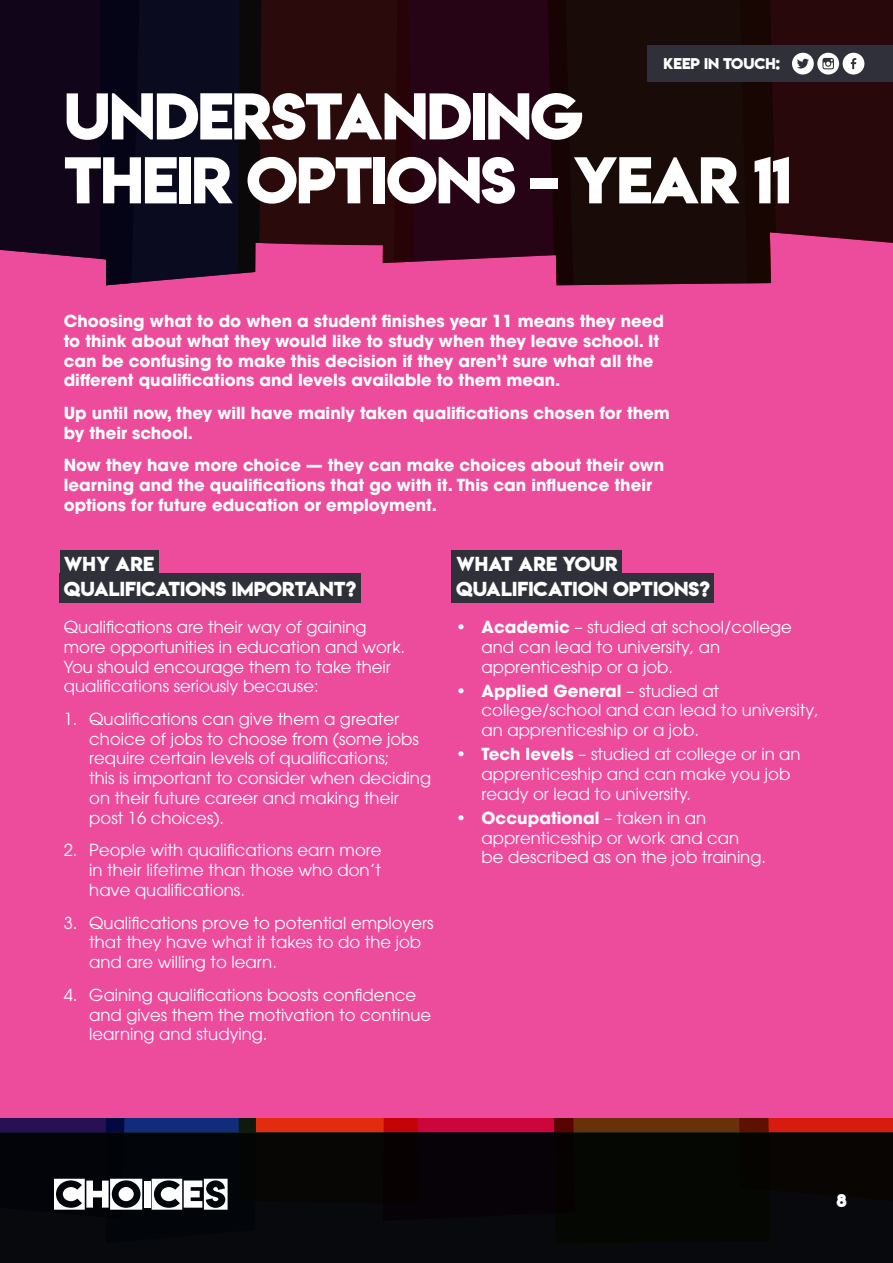
<style>
.page{position:relative;width:893px;height:1263px;background:#ed4c9c}
.page>*{position:absolute;margin:0;border:0;box-sizing:border-box;transform-origin:0 0}
.t1{font:58.5px/63.9px "Lemon Milkbold";letter-spacing:-.03em;color:#fff}
.t2{font:18px "Lemon Milkbold";color:#fff}
.t3{font:16.5px/19.8px "ITC Avant Garde Pro";color:#fff}
.t4{font:700 16.5px/19.8px "ITC Avant Garde Pro";color:#fff}
.t5{font:16.5px "Lemon Milkbold";color:#fff}
.t6{font:13.8px "Lemon Milkbold";color:#fff}
.s1{font-weight:700}
</style>
<div class="page">
<div style="left:60px;top:551px;width:98px;height:25px;background:#2f303a"></div>
<div style="left:60px;top:573px;width:301px;height:30px;background:#2f303a"></div>
<div style="left:452px;top:551px;width:170px;height:25px;background:#2f303a"></div>
<div style="left:452px;top:573px;width:262px;height:30px;background:#2f303a"></div>
<div style="left:0;top:1133px;width:893px;height:130px;background:#08090d"></div>
<svg style="left:0;top:1118px;width:893px;height:125px"></svg>
<div style="left:0;top:0;width:100px;height:259px;background:#110619"></div>
<svg style="left:100px;top:0;width:136px;height:285px;background:#0e0a1f"></svg>
<svg style="left:236px;top:0;width:151px;height:274px;background:#370f18"></svg>
<svg style="left:387px;top:0;width:156px;height:263px;background:#290514"></svg>
<div style="left:543px;top:0;width:190px;height:285px;background:#190b07"></div>
<svg style="left:733px;top:0;width:160px;height:284px;background:#40111d"></svg>
<div style="left:647px;top:46px;width:246px;height:36px;background:#2f303a"></div>
<div style="left:792px;top:53px;width:22px;height:22px;background:#fff;border-radius:50%"></div>
<svg style="left:797px;top:59px;width:12px;height:10px"></svg>
<svg style="left:817px;top:53px;width:22px;height:22px"></svg>
<svg style="left:822px;top:58px;width:12px;height:11px"></svg>
<div style="left:843px;top:53px;width:21px;height:22px;background:#fff;border-radius:50%"></div>
<svg style="left:851px;top:58px;width:5px;height:11px"></svg>
<p class="t6" style="left:663px;top:53px;width:118px">KEEP IN TOUCH:</p>
<p class="t1" style="left:64px;top:84px;width:729px">UNDERSTANDING<br>THEIR OPTIONS – YEAR 11</p>
<p class="t4" style="left:64px;top:311px;width:602px">Choosing what to do when a student finishes year 11 means they need to think about what they would like to study when they leave school. It can be confusing to make this decision if they aren’t sure what all the different qualifications and levels available to them mean.</p>
<p class="t4" style="left:64px;top:403px;width:608px">Up until now, they will have mainly taken qualifications chosen for them by their school.</p>
<p class="t4" style="left:64px;top:455px;width:602px">Now they have more choice — they can make choices about their own learning and the qualifications that go with it. This can influence their options for future education or employment.</p>
<p class="t2" style="left:64px;top:551px;width:92px">WHY ARE</p>
<p class="t2" style="left:64px;top:576px;width:294px">QUALIFICATIONS IMPORTANT?</p>
<p class="t3" style="left:64px;top:617px;width:343px">Qualifications are their way of gaining more opportunities in education and work.<br>You should encourage them to take their qualifications seriously because:</p>
<p class="t3" style="left:89px;top:709px;width:343px;text-indent:-26px">1. Qualifications can give them a greater choice of jobs to choose from (some jobs require certain levels of qualifications;<br>this is important to consider when deciding on their future career and making their post 16 choices).</p>
<p class="t3" style="left:89px;top:840px;width:294px;text-align:justify;text-indent:-25px">2. People with qualifications earn more in their lifetime than those who don’t have qualifications.</p>
<p class="t3" style="left:89px;top:912px;width:346px;text-indent:-26px">3. Qualifications prove to potential employers that they have what it takes to do the job and are willing to learn.</p>
<p class="t3" style="left:89px;top:985px;width:343px;text-indent:-26px">4. Gaining qualifications boosts confidence and gives them the motivation to continue learning and studying.</p>
<p class="t2" style="left:456px;top:551px;width:163px">WHAT ARE YOUR</p>
<p class="t2" style="left:456px;top:576px;width:255px">QUALIFICATION OPTIONS?</p>
<p class="t3" style="left:481px;top:617px;width:312px;text-indent:-26px">• <span class="s1">Academic</span> – studied at school/college and can lead to university, an apprenticeship or a job.</p>
<p class="t3" style="left:481px;top:680px;width:339px;text-indent:-26px">• <span class="s1">Applied General</span> – studied at college/school and can lead to university, an apprenticeship or a job.</p>
<p class="t3" style="left:481px;top:744px;width:321px;text-indent:-26px">• <span class="s1">Tech levels</span> – studied at college or in an apprenticeship and can make you job ready or lead to university.</p>
<p class="t3" style="left:481px;top:808px;width:286px;text-indent:-26px">• <span class="s1">Occupational</span> – taken in an apprenticeship or work and can<br>be described as on the job training.</p>
<p class="t5" style="left:836px;top:1188px;width:12px">8</p>
</div>
